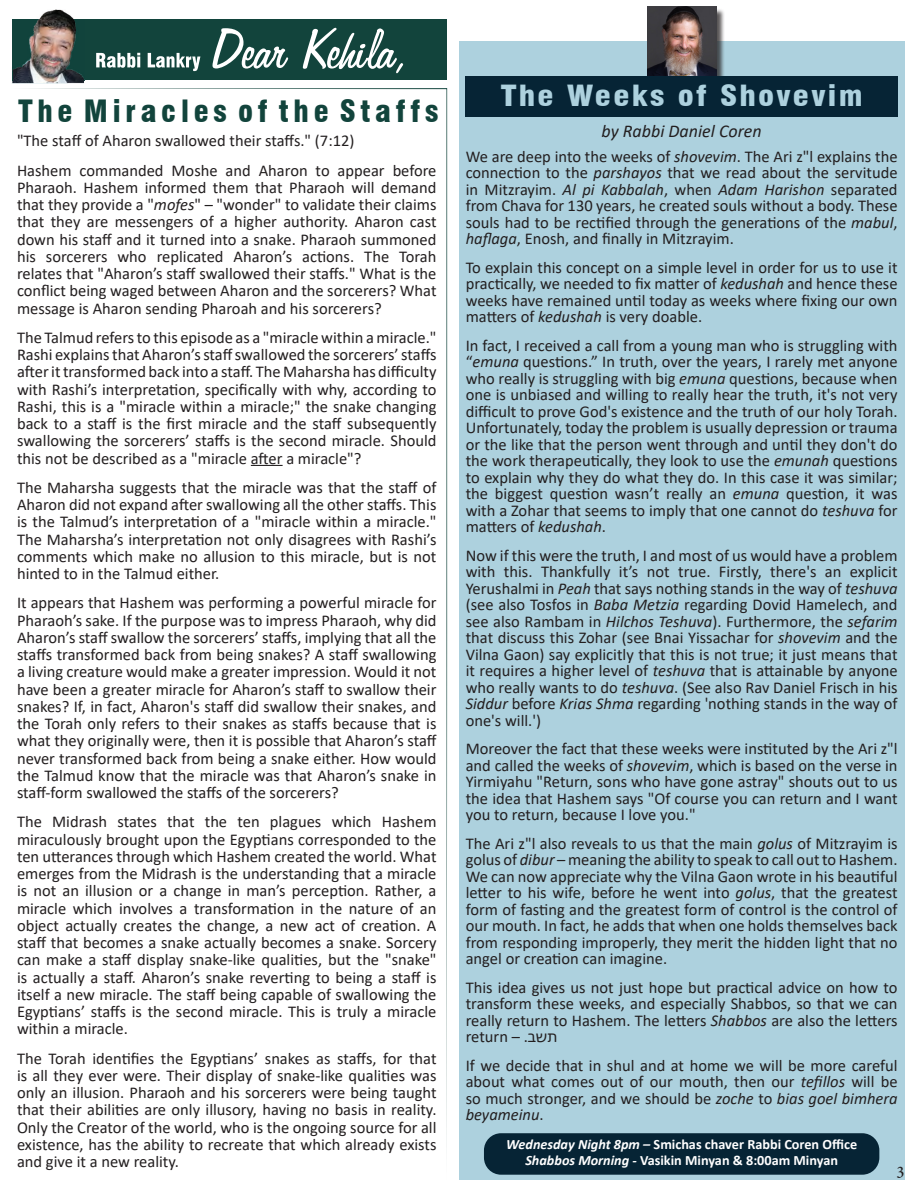
<style>
.page{position:relative;width:918px;height:1188px;background:#fff}
.page>*{position:absolute;margin:0;border:0;box-sizing:border-box;transform-origin:0 0}
.t1{font:900 condensed 30px "Swiss 721 BT";letter-spacing:.155em;color:#12443c}
.t2{font:900 condensed 28.5px "Swiss 721 BT";letter-spacing:.07em;color:#add1de;scale:1.14 1}
.t3{font:italic 18px "Calibri";color:#231f20}
.t4{font:18px "Adobe Hebrew";color:#231f20}
.t5{font:16.5px/17.2px "Calibri";color:#231f20;text-align:justify}
.text{font:700 14.25px "Calibri";color:#fff}
.s1{font-style:italic}
</style>
<div class="page">
<div style="left:459px;top:41px;width:445px;height:1138px;background:#add1de"></div>
<div style="left:649px;top:8px;width:77px;height:79px;background:#231f20;opacity:.75"></div>
<img style="left:647px;top:7px;width:69px;height:69px">
<div style="left:484px;top:1133px;width:395px;height:42px;background:#062435;border-radius:17px"></div>
<div style="left:42px;top:20px;width:405px;height:60px;background:#12443c"></div>
<img style="left:12px;top:9px;width:72px;height:75px">
<img style="left:12px;top:20px;width:72px;height:60px">
<svg style="left:96px;top:53px;width:44px;height:15px"></svg>
<svg style="left:148px;top:53px;width:52px;height:18px"></svg>
<svg style="left:213px;top:28px;width:75px;height:41px"></svg>
<svg style="left:303px;top:28px;width:100px;height:45px"></svg>
<div style="left:465px;top:76px;width:433px;height:40px;background:#062435"></div>
<p class="t1" style="left:18px;top:93px;width:422px">The Miracles of the Staffs</p>
<p class="t5" style="left:17px;top:132px;width:339px">"The staff of Aharon swallowed their staffs." (7:12)</p>
<p class="t5" style="left:17px;top:161px;width:421px">Hashem commanded Moshe and Aharon to appear before Pharaoh. Hashem informed them that Pharaoh will demand that they provide a "<span class="s1">mofes</span>" – "wonder" to validate their claims that they are messengers of a higher authority. Aharon cast down his staff and it turned into a snake. Pharaoh summoned his sorcerers who replicated Aharon’s actions. The Torah relates that "Aharon’s staff swallowed their staffs." What is the conflict being waged between Aharon and the sorcerers? What message is Aharon sending Pharoah and his sorcerers?</p>
<p class="t5" style="left:17px;top:328px;width:421px">The Talmud refers to this episode as a "miracle within a miracle." Rashi explains that Aharon’s staff swallowed the sorcerers’ staffs after it transformed back into a staff. The Maharsha has difficulty with Rashi’s interpretation, specifically with why, according to Rashi, this is a "miracle within a miracle;" the snake changing back to a staff is the first miracle and the staff subsequently swallowing the sorcerers’ staffs is the second miracle. Should this not be described as a "miracle after a miracle"?</p>
<p class="t5" style="left:17px;top:478px;width:421px">The Maharsha suggests that the miracle was that the staff of Aharon did not expand after swallowing all the other staffs. This is the Talmud’s interpretation of a "miracle within a miracle." The Maharsha’s interpretation not only disagrees with Rashi’s comments which make no allusion to this miracle, but is not hinted to in the Talmud either.</p>
<p class="t5" style="left:17px;top:594px;width:421px">It appears that Hashem was performing a powerful miracle for Pharaoh’s sake. If the purpose was to impress Pharaoh, why did Aharon’s staff swallow the sorcerers’ staffs, implying that all the staffs transformed back from being snakes? A staff swallowing a living creature would make a greater impression. Would it not have been a greater miracle for Aharon’s staff to swallow their snakes? If, in fact, Aharon's staff did swallow their snakes, and the Torah only refers to their snakes as staffs because that is what they originally were, then it is possible that Aharon’s staff never transformed back from being a snake either. How would the Talmud know that the miracle was that Aharon’s snake in staff-form swallowed the staffs of the sorcerers?</p>
<p class="t5" style="left:17px;top:813px;width:421px">The Midrash states that the ten plagues which Hashem miraculously brought upon the Egyptians corresponded to the ten utterances through which Hashem created the world. What emerges from the Midrash is the understanding that a miracle is not an illusion or a change in man’s perception. Rather, a miracle which involves a transformation in the nature of an object actually creates the change, a new act of creation. A staff that becomes a snake actually becomes a snake. Sorcery can make a staff display snake-like qualities, but the "snake" is actually a staff. Aharon’s snake reverting to being a staff is itself a new miracle. The staff being capable of swallowing the Egyptians’ staffs is the second miracle. This is truly a miracle within a miracle.</p>
<p class="t5" style="left:17px;top:1049px;width:421px">The Torah identifies the Egyptians’ snakes as staffs, for that is all they ever were. Their display of snake-like qualities was only an illusion. Pharaoh and his sorcerers were being taught that their abilities are only illusory, having no basis in reality.<br>Only the Creator of the world, who is the ongoing source for all existence, has the ability to recreate that which already exists and give it a new reality.</p>
<p class="t2" style="left:501px;top:78px;width:319px">The Weeks of Shovevim</p>
<p class="t3" style="left:602px;top:119px;width:162px">by Rabbi Daniel Coren</p>
<p class="t5" style="left:466px;top:148px;width:433px;line-height:16.5px">We are deep into the weeks of <span class="s1">shovevim</span>. The Ari z"l explains the connection to the <span class="s1">parshayos</span> that we read about the servitude in Mitzrayim. <span class="s1">Al pi Kabbalah</span>, when <span class="s1">Adam Harishon</span> separated from Chava for 130 years, he created souls without a body. These souls had to be rectified through the generations of the <span class="s1">mabul</span>, <span class="s1">haflaga</span>, Enosh, and finally in Mitzrayim.</p>
<p class="t5" style="left:466px;top:259px;width:433px;line-height:16.5px">To explain this concept on a simple level in order for us to use it practically, we needed to fix matter of <span class="s1">kedushah</span> and hence these weeks have remained until today as weeks where fixing our own matters of <span class="s1">kedushah</span> is very doable.</p>
<p class="t5" style="left:466px;top:337px;width:433px;line-height:16.5px">In fact, I received a call from a young man who is struggling with “<span class="s1">emuna</span> questions.” In truth, over the years, I rarely met anyone who really is struggling with big <span class="s1">emuna</span> questions, because when one is unbiased and willing to really hear the truth, it's not very difficult to prove God's existence and the truth of our holy Torah.<br>Unfortunately, today the problem is usually depression or trauma or the like that the person went through and until they don't do the work therapeutically, they look to use the <span class="s1">emunah</span> questions to explain why they do what they do. In this case it was similar; the biggest question wasn’t really an <span class="s1">emuna</span> question, it was with a Zohar that seems to imply that one cannot do <span class="s1">teshuva</span> for matters of <span class="s1">kedushah</span>.</p>
<p class="t5" style="left:466px;top:547px;width:433px;line-height:16.5px">Now if this were the truth, I and most of us would have a problem with this. Thankfully it’s not true. Firstly, there's an explicit Yerushalmi in <span class="s1">Peah</span> that says nothing stands in the way of <span class="s1">teshuva </span>(see also Tosfos in <span class="s1">Baba Metzia</span> regarding Dovid Hamelech, and see also Rambam in <span class="s1">Hilchos Teshuva</span>). Furthermore, the <span class="s1">sefarim </span>that discuss this Zohar (see Bnai Yissachar for <span class="s1">shovevim</span> and the Vilna Gaon) say explicitly that this is not true; it just means that it requires a higher level of <span class="s1">teshuva</span> that is attainable by anyone who really wants to do <span class="s1">teshuva</span>. (See also Rav Daniel Frisch in his <span class="s1">Siddur</span> before <span class="s1">Krias Shma</span> regarding 'nothing stands in the way of one's will.')</p>
<p class="t5" style="left:466px;top:740px;width:433px;line-height:16.5px">Moreover the fact that these weeks were instituted by the Ari z"l and called the weeks of <span class="s1">shovevim</span>, which is based on the verse in Yirmiyahu "Return, sons who have gone astray" shouts out to us the idea that Hashem says "Of course you can return and I want you to return, because I love you."</p>
<p class="t5" style="left:466px;top:835px;width:433px;line-height:16.5px">The Ari z"l also reveals to us that the main <span class="s1">golus</span> of Mitzrayim is golus of <span class="s1">dibur</span> – meaning the ability to speak to call out to Hashem.<br>We can now appreciate why the Vilna Gaon wrote in his beautiful letter to his wife, before he went into <span class="s1">golus</span>, that the greatest form of fasting and the greatest form of control is the control of our mouth. In fact, he adds that when one holds themselves back from responding improperly, they merit the hidden light that no angel or creation can imagine.</p>
<p class="t5" style="left:466px;top:979px;width:433px;line-height:16.5px">This idea gives us not just hope but practical advice on how to transform these weeks, and especially Shabbos, so that we can really return to Hashem. The letters <span class="s1">Shabbos</span> are also the letters return שב .– ת</p>
<p class="t5" style="left:466px;top:1057px;width:433px;line-height:16.5px">If we decide that in shul and at home we will be more careful about what comes out of our mouth, then our <span class="s1">tefillos</span> will be so much stronger, and we should be <span class="s1">zoche</span> to <span class="s1">bias goel bimhera beyameinu</span>.</p>
<p class="text" style="left:506px;top:1134px;width:353px"><span class="s1">Wednesday Night 8pm –</span> Smichas chaver Rabbi Coren Office</p>
<p class="text" style="left:525px;top:1151px;width:314px"><span class="s1">Shabbos Morning -</span> Vasikin Minyan &amp; 8:00am Minyan</p>
<p class="t4" style="left:896px;top:1159px;width:11px">3</p>
</div>
